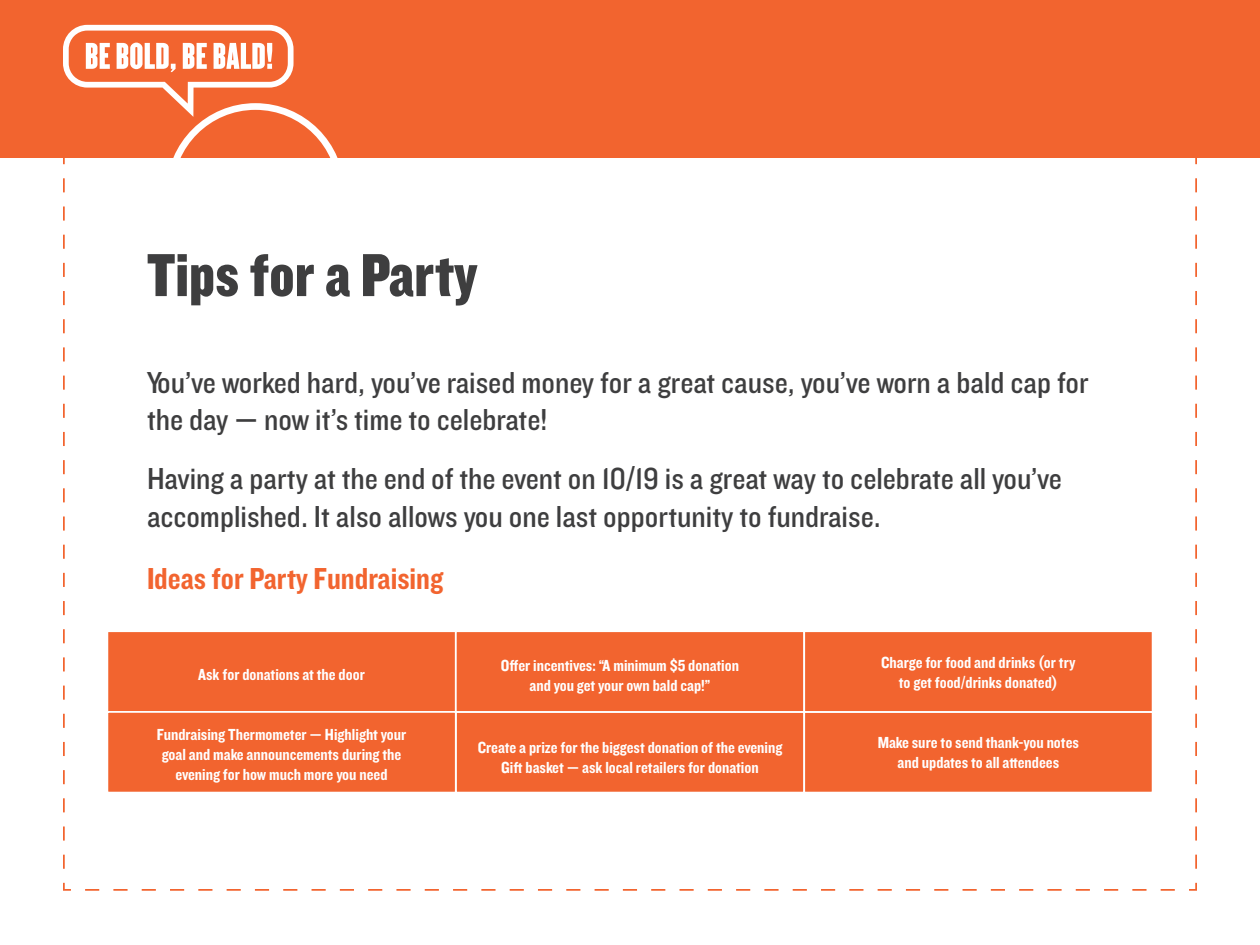
<style>
.page{position:relative;width:1260px;height:945px;background:#fff}
.page>*{position:absolute;margin:0;border:0;box-sizing:border-box;transform-origin:0 0}
.t1{font:63px "Knockout HTF70 Full Welterwt";color:#3e3e3f}
.t2{font:31.5px/37.8px "Knockout HTF30 Junior Welterwt";color:#3e3e3f}
.t3{font:31.5px "Knockout HTF50 Welterweight";color:#f2642f}
.t4{font:16.62px/19.9px "Knockout HTF50 Welterweight";color:#fff;text-align:center}
</style>
<div class="page">
<div style="left:0;top:0;width:1260px;height:158px;background:#f2642f"></div>
<svg style="left:63px;top:25px;width:275px;height:844px"></svg>
<div style="left:106px;top:630px;width:351px;height:83px;background:#f2642f;border:2px solid #fff"></div>
<div style="left:455px;top:711px;width:350px;height:82px;background:#f2642f;border:2px solid #fff"></div>
<div style="left:803px;top:711px;width:351px;height:82px;background:#f2642f;border:2px solid #fff"></div>
<div style="left:455px;top:630px;width:350px;height:83px;background:#f2642f;border:2px solid #fff"></div>
<div style="left:106px;top:711px;width:351px;height:82px;background:#f2642f;border:2px solid #fff"></div>
<div style="left:803px;top:630px;width:351px;height:83px;background:#f2642f;border:2px solid #fff"></div>
<h1 class="t1" style="left:147px;top:242px;width:332px">Tips for a Party</h1>
<h2 class="t2" style="left:147px;top:364px;width:943px">YouÕve worked hard, youÕve raised money for a great cause, youÕve worn a bald cap for the day Ñ now itÕs time to celebrate!</h2>
<h2 class="t2" style="left:147px;top:461px;width:916px">Having a party at the end of the event on 10/19 is a great way to celebrate all youÕve accomplished. It also allows you one last opportunity to fundraise.</h2>
<h2 class="t3" style="left:147px;top:562px;width:298px">Ideas for Party Fundraising</h2>
<p class="t4" style="left:198px;top:665px;width:168px">Ask for donations at the door</p>
<p class="t4" style="left:501px;top:656px;width:240px">Offer incentives: ÒA minimum $5 donation and you get your own bald cap!Ó</p>
<p class="t4" style="left:881px;top:653px;width:196px">Charge for food and drinks (or try to get food/drinks donated)</p>
<p class="t4" style="left:157px;top:725px;width:251px">Fundraising Thermometer Ñ Highlight your goal and make announcements during the evening for how much more you need</p>
<p class="t4" style="left:878px;top:733px;width:203px">Make sure to send thank-you notes and updates to all attendees</p>
<p class="t4" style="left:478px;top:738px;width:306px">Create a prize for the biggest donation of the evening<br>Gift basket Ñ ask local retailers for donation</p>
</div>
